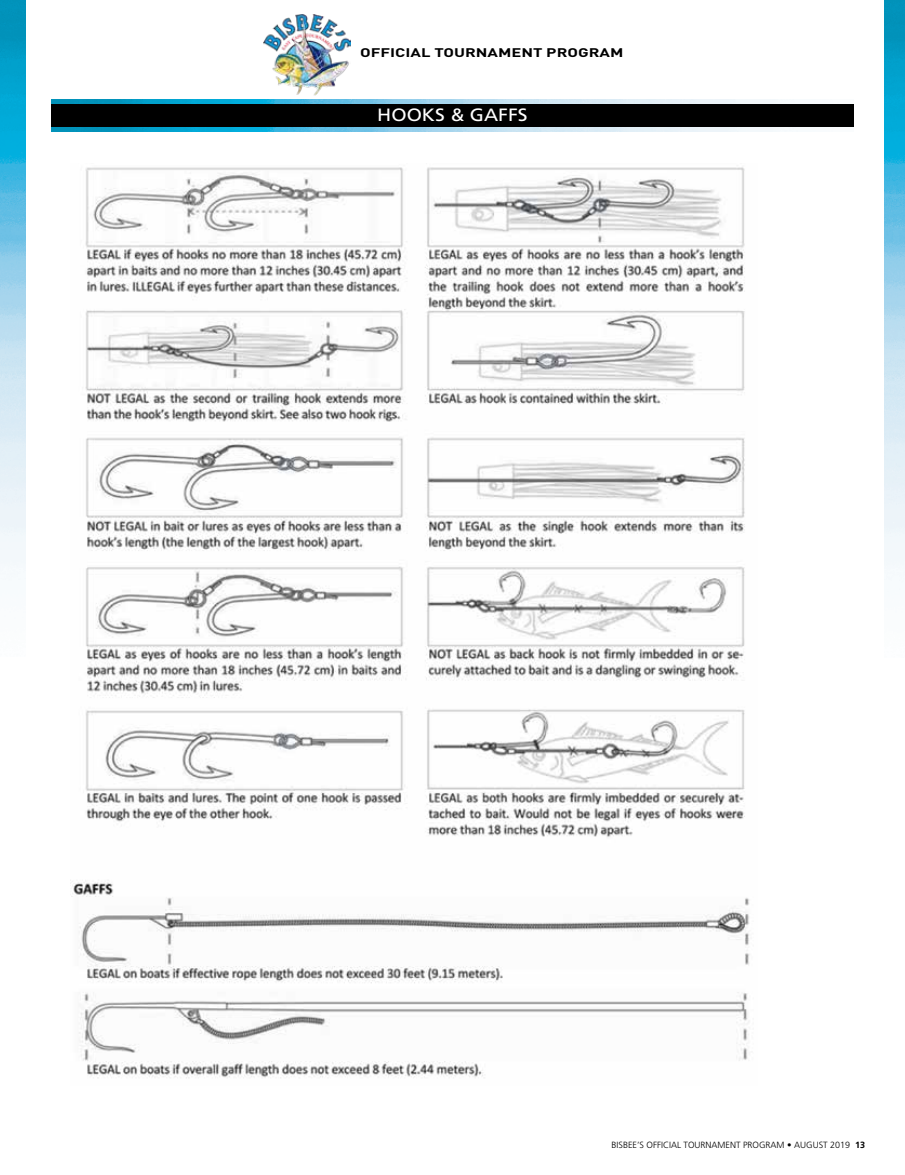
<style>
.page{position:relative;width:905px;height:1175px;background:#fff}
.page>*{position:absolute;margin:0;border:0;box-sizing:border-box;transform-origin:0 0}
.t1{font:17.85px "Frutiger CE";color:#fff;scale:1.1 1}
.t2{font:700 12.3px "DIN";color:#000;scale:1.33 1}
.t3{font:300 9px "Frutiger CE";color:#000}
.s1{font-weight:700}
</style>
<div class="page">
<img style="left:51px;top:99px;width:802px;height:33px">
<div style="left:51px;top:104px;width:802px;height:22px;background:#000"></div>
<img style="left:71px;top:167px;width:679px;height:911px">
<img style="left:263px;top:14px;width:88px;height:82px">
<img style="left:884px;top:0;width:20px;height:568px">
<img style="left:0;top:0;width:25px;height:567px">
<h2 class="t2" style="left:360px;top:45px;width:199px">OFFICIAL TOURNAMENT PROGRAM</h2>
<h1 class="t1" style="left:377px;top:105px;width:138px">HOOKS &amp; GAFFS</h1>
<p class="t3" style="left:611px;top:1139px;width:255px">BISBEE’S OFFICIAL TOURNAMENT PROGRAM • AUGUST 2019 <span class="s1">13</span></p>
</div>
